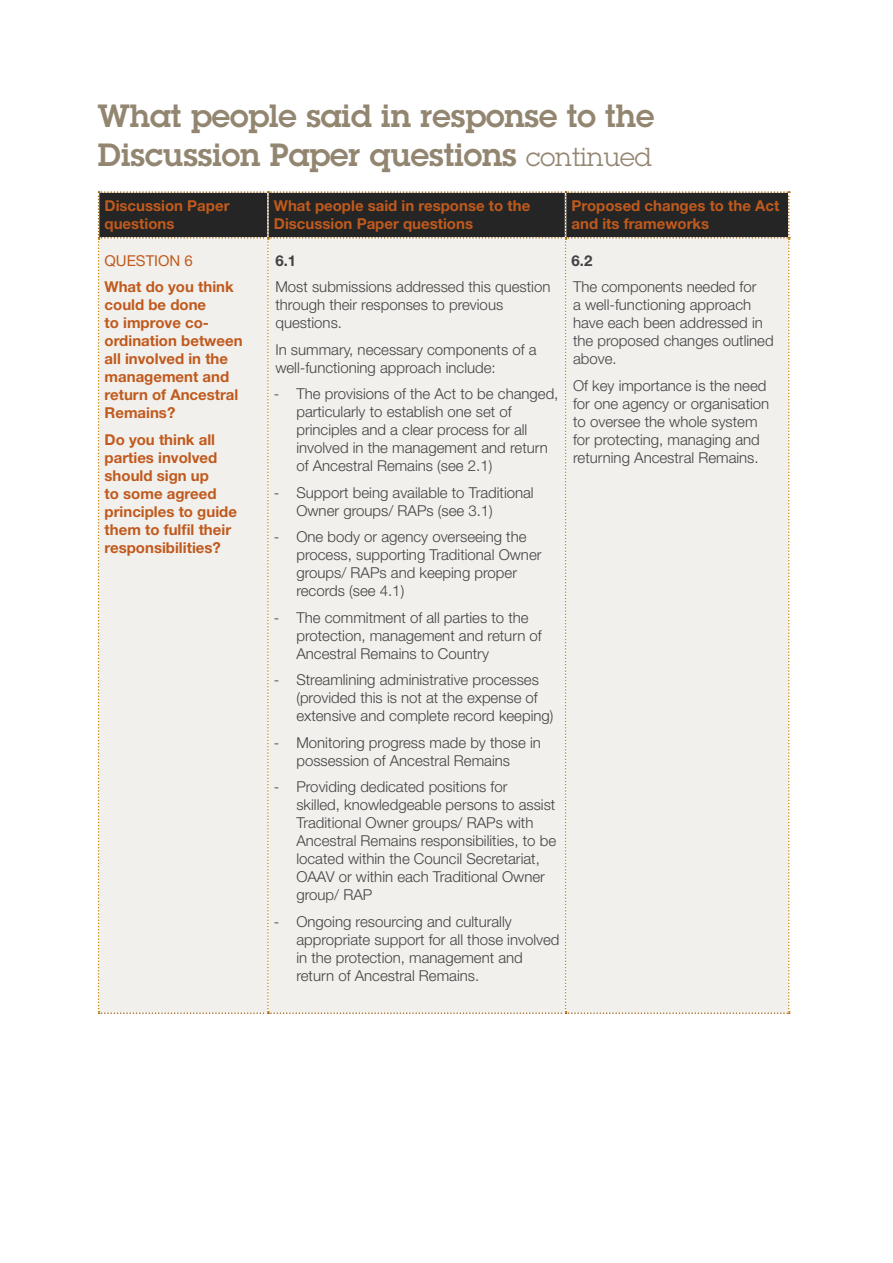
<style>
.page{position:relative;width:893px;height:1263px;background:#fff}
.page>*{position:absolute;margin:0;border:0;box-sizing:border-box;transform-origin:0 0}
.t1{font:600 31.5px/39px "Lubalin Graph";color:#938671}
.t2{font:300 15px/18px "Helvetica Neue LT Std";color:#434242}
.t3{font:700 15px/18px "Helvetica Neue LT Std";color:#c05a1e}
.t4{font:15px "Helvetica Neue LT Std";color:#c05a1e}
.t5{font:700 15px "Helvetica Neue LT Std";color:#434242}
.s1{font-weight:400;font-size:25.5px}
</style>
<div class="page">
<div style="left:98px;top:191px;width:692px;height:823px;background:#f2f0ec"></div>
<h1 class="t1" style="left:98px;top:96px;width:558px">What people said in response to the<br>Discussion Paper questions <span class="s1">continued</span></h1>
<p class="t3" style="left:105px;top:197px;width:126px">Discussion Paper questions</p>
<p class="t3" style="left:274px;top:197px;width:258px">What people said in response to the<br>Discussion Paper questions</p>
<p class="t3" style="left:572px;top:197px;width:209px">Proposed changes to the Act and its frameworks</p>
<p class="t4" style="left:105px;top:251px;width:90px">QUESTION 6</p>
<p class="t3" style="left:105px;top:277px;width:140px">What do you think could be done<br>to improve co&shy;ordination between all involved in the management and return of Ancestral<br>Remains?</p>
<p class="t3" style="left:105px;top:430px;width:134px">Do you think all parties involved should sign up<br>to some agreed principles to guide them to fulfil their responsibilities?</p>
<p class="t5" style="left:275px;top:251px;width:22px">6.1</p>
<p class="t2" style="left:275px;top:277px;width:276px">Most submissions addressed this question through their responses to previous questions.</p>
<p class="t2" style="left:275px;top:340px;width:263px">In summary, necessary components of a well-functioning approach include:</p>
<p class="t2" style="left:296px;top:384px;width:264px;text-indent:-22px">- The provisions of the Act to be changed, particularly to establish one set of principles and a clear process for all involved in the management and return of Ancestral Remains (see 2.1)</p>
<p class="t2" style="left:296px;top:483px;width:239px;text-indent:-22px">- Support being available to Traditional<br>Owner groups/ RAPs (see 3.1)</p>
<p class="t2" style="left:296px;top:527px;width:247px;text-indent:-22px">- One body or agency overseeing the process, supporting Traditional Owner groups/ RAPs and keeping proper records (see 4.1)</p>
<p class="t2" style="left:296px;top:608px;width:247px;text-indent:-22px">- The commitment of all parties to the protection, management and return of<br>Ancestral Remains to Country</p>
<p class="t2" style="left:296px;top:670px;width:259px;text-indent:-22px">- Streamlining administrative processes (provided this is not at the expense of extensive and complete record keeping)</p>
<p class="t2" style="left:274px;top:733px;width:268px;text-align:center">- Monitoring progress made by those in possession of Ancestral Remains</p>
<p class="t2" style="left:296px;top:777px;width:261px;text-indent:-22px">- Providing dedicated positions for<br>skilled, knowledgeable persons to assist Traditional Owner groups/ RAPs with Ancestral Remains responsibilities, to be located within the Council Secretariat, OAAV or within each Traditional Owner group/ RAP</p>
<p class="t2" style="left:296px;top:912px;width:265px;text-indent:-22px">- Ongoing resourcing and culturally appropriate support for all those involved in the protection, management and return of Ancestral Remains.</p>
<p class="t5" style="left:572px;top:251px;width:22px">6.2</p>
<p class="t2" style="left:573px;top:277px;width:202px">The components needed for<br>a well-functioning approach have each been addressed in the proposed changes outlined above.</p>
<p class="t2" style="left:573px;top:376px;width:198px">Of key importance is the need for one agency or organisation to oversee the whole system for protecting, managing and returning Ancestral Remains.</p>
</div>
